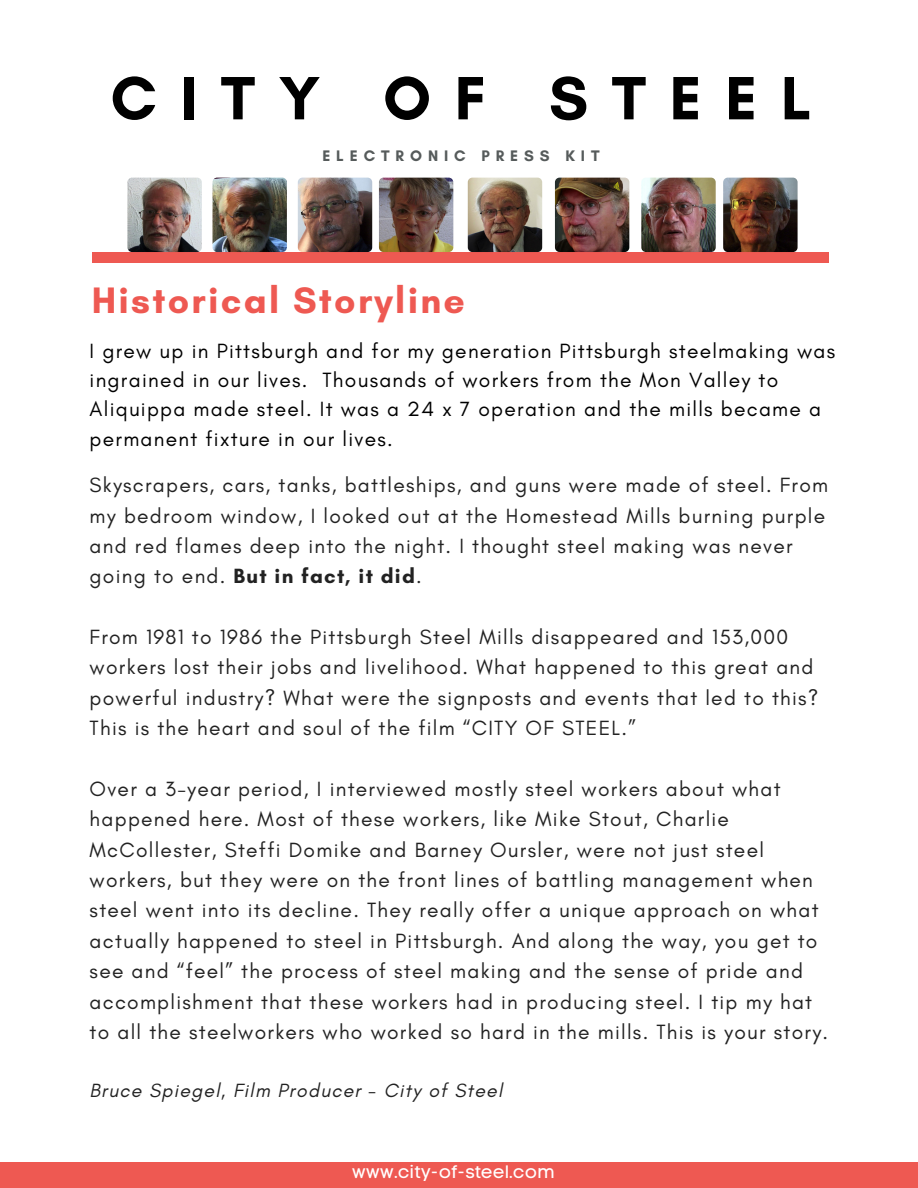
<style>
.page{position:relative;width:918px;height:1188px;background:#fff}
.page>*{position:absolute;margin:0;border:0;box-sizing:border-box;transform-origin:0 0}
.t1{font:700 62.25px "Glacial Indifference";letter-spacing:.38em;color:#000}
.t2{font:700 37.5px "Glacial Indifference";letter-spacing:.06em;color:#ee5952}
.t3{font:21px/30.3px "Glacial Indifference";letter-spacing:.06em;color:#222}
.t4{font:21px/29.2px "Glacial Indifference";letter-spacing:.06em;color:#000}
.t5{font:italic 19.5px "Glacial Indifference";letter-spacing:.06em;color:#222}
.t6{font:18px "Code Pro Normal LC";color:#fff}
.t7{font:700 15.6px "Glacial Indifference";letter-spacing:.38em;color:#565b5b}
.s1{font-weight:700}
</style>
<div class="page">
<div style="left:92px;top:252px;width:737px;height:10px;background:#ee5952"></div>
<div style="left:0;top:1162px;width:918px;height:26px;background:#ee5952"></div>
<img style="left:127px;top:178px;width:75px;height:74px;border-radius:5px">
<img style="left:213px;top:178px;width:74px;height:74px;border-radius:5px">
<img style="left:298px;top:178px;width:74px;height:74px;border-radius:5px">
<img style="left:379px;top:178px;width:74px;height:74px;border-radius:5px">
<img style="left:468px;top:178px;width:74px;height:74px;border-radius:5px">
<img style="left:555px;top:178px;width:74px;height:74px;border-radius:5px">
<img style="left:641px;top:178px;width:75px;height:74px;border-radius:5px">
<img style="left:723px;top:178px;width:75px;height:74px;border-radius:5px">
<h1 class="t1" style="left:111px;top:60px;width:702px">CITY OF STEEL</h1>
<p class="t7" style="left:322px;top:146px;width:279px">ELECTRONIC PRESS KIT</p>
<h2 class="t2" style="left:92px;top:278px;width:375px">Historical Storyline</h2>
<p class="t4" style="left:90px;top:336px;width:747px">I grew up in Pittsburgh and for my generation Pittsburgh steelmaking was ingrained in our lives. Thousands of workers from the Mon Valley to Aliquippa made steel. It was a 24 x 7 operation and the mills became a permanent fixture in our lives.</p>
<p class="t3" style="left:90px;top:470px;width:740px">Skyscrapers, cars, tanks, battleships, and guns were made of steel. From my bedroom window, I looked out at the Homestead Mills burning purple and red flames deep into the night. I thought steel making was never going to end. <span class="s1">But in fact, it did</span>.</p>
<p class="t3" style="left:90px;top:622px;width:730px">From 1981 to 1986 the Pittsburgh Steel Mills disappeared and 153,000 workers lost their jobs and livelihood. What happened to this great and powerful industry? What were the signposts and events that led to this?<br>This is the heart and soul of the film “CITY OF STEEL.”</p>
<p class="t3" style="left:90px;top:773px;width:740px">Over a 3-year period, I interviewed mostly steel workers about what happened here. Most of these workers, like Mike Stout, Charlie McCollester, Steffi Domike and Barney Oursler, were not just steel workers, but they were on the front lines of battling management when steel went into its decline. They really offer a unique approach on what actually happened to steel in Pittsburgh. And along the way, you get to see and “feel” the process of steel making and the sense of pride and accomplishment that these workers had in producing steel. I tip my hat to all the steelworkers who worked so hard in the mills. This is your story.</p>
<p class="t5" style="left:90px;top:1079px;width:414px">Bruce Spiegel, Film Producer - City of Steel</p>
<p class="t6" style="left:352px;top:1161px;width:205px">www.city-of-steel.com</p>
</div>
